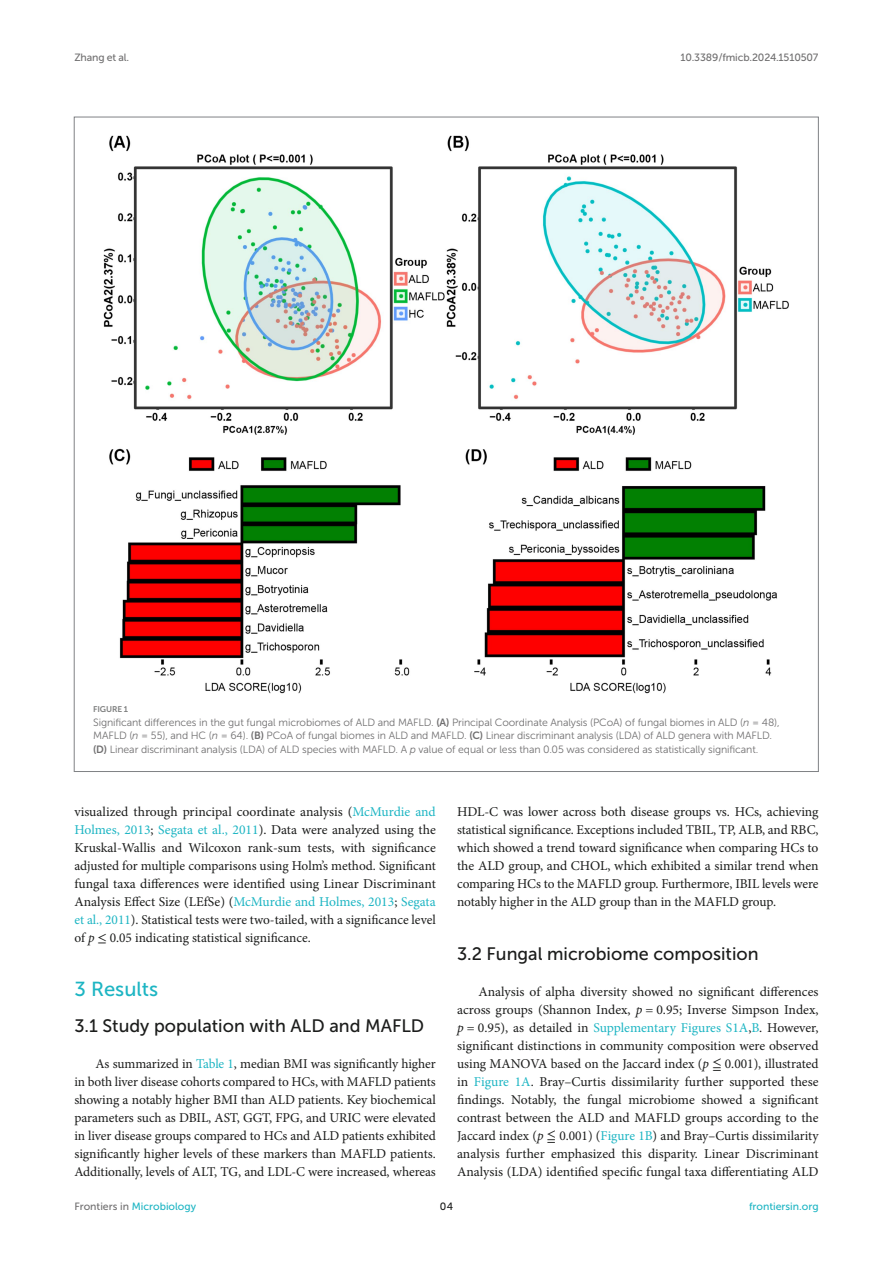
<style>
.page{position:relative;width:893px;height:1263px;background:#fff}
.page>*{position:absolute;margin:0;border:0;box-sizing:border-box;transform-origin:0 0}
.HEAD_1{font:20.25px "Museo Sans 500";color:#1db5c3}
.HEAD_2_after_HEAD_1{font:18px "Museo Sans 500";color:#1b1c1b}
.HEAD_2{font:18px "Museo Sans 500";color:#1b1c1b}
.TEXT{font:13.5px/18px "Minion Pro";letter-spacing:-.005em;color:#1b1c1b;text-align:justify}
.FIG_LEG{font:10.5px/13.5px "Museo Sans 300";letter-spacing:-.01em;color:#706f70}
.t1{font:10.5px "Museo Sans 500";color:#1db5c3}
.t2{font:10.5px "Museo Sans 500";letter-spacing:-.015em;color:#706f70}
.t3{font:10.5px "Museo Sans 500";color:#1b1c1b}
.FIG_HD{font:8.25px "Museo Sans 700";letter-spacing:-.01em;color:#7e7f7f}
.s1{font-family:"Museo Sans 700"}
.s2{font-style:italic}
.s3{color:#1db5c3}
.s4{font-family:"STIX General"}
.s5{color:#706f70}
</style>
<div class="page">
<img style="left:103px;top:136px;width:686px;height:557px">
<p class="t2" style="left:74px;top:51px;width:56px">Zhang et al.</p>
<p class="t2" style="left:680px;top:51px;width:140px">10.3389/fmicb.2024.1510507</p>
<p class="FIG_HD" style="left:93px;top:705px;width:37px">FIGURE 1</p>
<p class="FIG_LEG" style="left:93px;top:715px;width:688px">Significant differences in the gut fungal microbiomes of ALD and MAFLD. <span class="s1">(A)</span> Principal Coordinate Analysis (PCoA) of fungal biomes in ALD (<span class="s2">n</span> = 48),<br>MAFLD (<span class="s2">n</span> = 55), and HC (<span class="s2">n</span> = 64). <span class="s1">(B)</span> PCoA of fungal biomes in ALD and MAFLD. <span class="s1">(C)</span> Linear discriminant analysis (LDA) of ALD genera with MAFLD. <span class="s1">(D)</span> Linear discriminant analysis (LDA) of ALD species with MAFLD. A <span class="s2">p</span> value of equal or less than 0.05 was considered as statistically significant.</p>
<p class="TEXT" style="left:74px;top:803px;width:363px">visualized through principal coordinate analysis (<span class="s3">McMurdie and Holmes, 2013</span>; <span class="s3">Segata et al., 2011</span>). Data were analyzed using the Kruskal-Wallis and Wilcoxon rank-sum tests, with significance adjusted for multiple comparisons using Holm’s method. Significant fungal taxa differences were identified using Linear Discriminant Analysis Effect Size (LEfSe) (<span class="s3">McMurdie and Holmes, 2013</span>; <span class="s3">Segata et al., 2011</span>). Statistical tests were two-tailed, with a significance level of <span class="s2">p</span> <span class="s4">≤</span> 0.05 indicating statistical significance.</p>
<p class="HEAD_1" style="left:74px;top:978px;width:85px">3 Results</p>
<p class="HEAD_2_after_HEAD_1" style="left:74px;top:1016px;width:351px">3.1 Study population with ALD and MAFLD</p>
<p class="TEXT" style="left:74px;top:1055px;width:363px;text-indent:21px">As summarized in <span class="s3">Table 1</span>, median BMI was significantly higher in both liver disease cohorts compared to HCs, with MAFLD patients showing a notably higher BMI than ALD patients. Key biochemical parameters such as DBIL, AST, GGT, FPG, and URIC were elevated in liver disease groups compared to HCs and ALD patients exhibited significantly higher levels of these markers than MAFLD patients.<br>Additionally, levels of ALT, TG, and LDL-C were increased, whereas</p>
<p class="TEXT" style="left:457px;top:803px;width:363px">HDL-C was lower across both disease groups vs. HCs, achieving statistical significance. Exceptions included TBIL, TP, ALB, and RBC, which showed a trend toward significance when comparing HCs to the ALD group, and CHOL, which exhibited a similar trend when comparing HCs to the MAFLD group. Furthermore, IBIL levels were notably higher in the ALD group than in the MAFLD group.</p>
<p class="HEAD_2" style="left:457px;top:944px;width:303px">3.2 Fungal microbiome composition</p>
<p class="TEXT" style="left:457px;top:983px;width:363px;text-indent:21px">Analysis of alpha diversity showed no significant differences across groups (Shannon Index, <span class="s2">p</span> = 0.95; Inverse Simpson Index, <span class="s2">p</span> = 0.95), as detailed in <span class="s3">Supplementary Figures S1A</span>,<span class="s3">B</span>. However, significant distinctions in community composition were observed using MANOVA based on the Jaccard index (<span class="s2">p</span> <span class="s4">≦</span> 0.001), illustrated in <span class="s3">Figure 1A</span>. Bray–Curtis dissimilarity further supported these findings. Notably, the fungal microbiome showed a significant contrast between the ALD and MAFLD groups according to the Jaccard index (<span class="s2">p</span> <span class="s4">≦</span> 0.001) (<span class="s3">Figure 1B</span>) and Bray–Curtis dissimilarity analysis further emphasized this disparity. Linear Discriminant Analysis (LDA) identified specific fungal taxa differentiating ALD</p>
<p class="t1" style="left:74px;top:1200px;width:123px"><span class="s5">Frontiers in</span> Microbiology</p>
<p class="t3" style="left:440px;top:1200px;width:15px">04</p>
<p class="t1" style="left:749px;top:1200px;width:71px">frontiersin.org</p>
</div>
